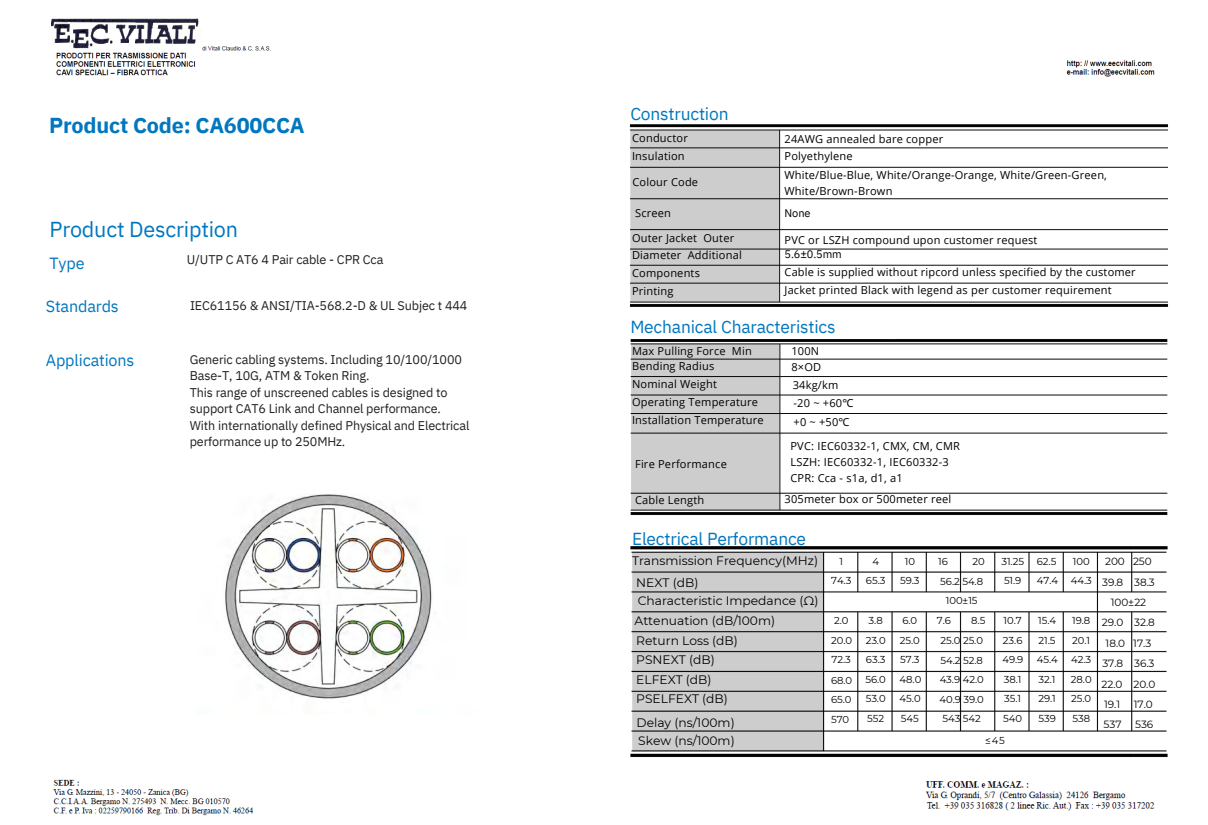
<style>
.page{position:relative;width:1208px;height:825px;background:#fff}
.page>*{position:absolute;margin:0;border:0;box-sizing:border-box;transform-origin:0 0}
.t1{font:700 21.6px "IBM Plex Sans";letter-spacing:-.01em;color:#0077be}
.t2{font:21.6px "IBM Plex Sans";letter-spacing:-.01em;color:#0077be}
.t3{font:17.4px "IBM Plex Sans";letter-spacing:-.01em;color:#0076be}
.t4{font:16.2px "IBM Plex Sans";letter-spacing:-.01em;color:#0077be}
.t5{font:16.2px "IBM Plex Sans";color:#0076be}
.t6{font:12.6px/16.5px "IBM Plex Sans";letter-spacing:-.01em;color:#231f20}
.t7{font:12.3px/19.5px "Montserrat";color:#000}
.t8{font:11px/18px "Open Sans";letter-spacing:.02em;color:#000}
.t9{font:11px "IBM Plex Sans";letter-spacing:-.01em;color:#000}
.t10{font:10.5px "Montserrat";color:#000}
.t11{font:10px/19.5px "Montserrat";letter-spacing:-.005em;color:#000;text-align:center}
.s1{font-family:"Noto Sans"}
</style>
<div class="page">
<img style="left:630px;top:124px;width:538px;height:183px">
<img style="left:630px;top:546px;width:538px;height:211px">
<img style="left:630px;top:339px;width:538px;height:176px">
<img style="left:225px;top:494px;width:207px;height:205px">
<img style="left:48px;top:18px;width:223px;height:58px">
<img style="left:1066px;top:60px;width:89px;height:17px">
<img style="left:53px;top:779px;width:201px;height:37px">
<img style="left:925px;top:781px;width:230px;height:30px">
<p class="t1" style="left:49px;top:111px;width:257px">Product Code: CA600CCA</p>
<p class="t2" style="left:49px;top:215px;width:190px">Product Description</p>
<h1 class="t5" style="left:49px;top:252px;width:37px">Type</h1>
<h2 class="t4" style="left:46px;top:295px;width:74px">Standards</h2>
<h3 class="t6" style="left:187px;top:251px;width:198px">U/UTP C AT6 4 Pair cable - CPR Cca</h3>
<h4 class="t6" style="left:190px;top:297px;width:279px">IEC61156 &amp; ANSI/TIA-568.2-D &amp; UL Subjec t 444</h4>
<h3 class="t4" style="left:46px;top:349px;width:90px">Applications</h3>
<p class="t6" style="left:190px;top:351px;width:281px">Generic cabling systems. Including 10/100/1000<br>Base-T, 10G, ATM &amp; Token Ring.<br>This range of unscreened cables is designed to support CAT6 Link and Channel performance.<br>With internationally defined Physical and Electrical performance up to 250MHz.</p>
<h4 class="t3" style="left:630px;top:103px;width:100px">Construction</h4>
<p class="t8" style="left:632px;top:128px;width:57px">Conductor<br>Insulation</p>
<h3 class="t8" style="left:632px;top:173px;width:67px">Colour Code</h3>
<p class="t8" style="left:635px;top:204px;width:37px">Screen</p>
<p class="t8" style="left:632px;top:229px;width:111px;line-height:17.2px">Outer Jacket Outer<br>Diameter Additional<br>Components</p>
<p class="t8" style="left:632px;top:282px;width:43px">Printing</p>
<p class="t8" style="left:784px;top:131px;width:160px;line-height:16.5px">24AWG annealed bare copper<br>Polyethylene</p>
<p class="t8" style="left:784px;top:166px;width:324px">White/Blue-Blue, White/Orange-Orange, White/Green-Green,</p>
<h5 class="t8" style="left:784px;top:182px;width:109px">White/Brown-Brown</h5>
<p class="t9" style="left:784px;top:206px;width:27px">None</p>
<p class="t8" style="left:784px;top:231px;width:254px">PVC or LSZH compound upon customer request</p>
<p class="t9" style="left:784px;top:247px;width:59px">5.6±0.5mm</p>
<p class="t8" style="left:784px;top:262px;width:353px;line-height:18.8px">Cable is supplied without ripcord unless specified by the customer<br>Jacket printed Black with legend as per customer requirement</p>
<h4 class="t3" style="left:630px;top:315px;width:207px">Mechanical Characteristics</h4>
<p class="t8" style="left:632px;top:343px;width:121px;line-height:15.8px">Max Pulling Force Min<br>Bending Radius</p>
<p class="t8" style="left:632px;top:374px;width:127px">Nominal Weight<br>Operating Temperature</p>
<p class="t8" style="left:632px;top:411px;width:133px">Installation Temperature</p>
<p class="t8" style="left:635px;top:455px;width:93px">Fire Performance</p>
<p class="t8" style="left:635px;top:491px;width:71px">Cable Length</p>
<p class="t8" style="left:791px;top:343px;width:31px;line-height:15.8px">100N<br>8×OD</p>
<p class="t8" style="left:792px;top:376px;width:47px">34kg/km</p>
<p class="t8" style="left:793px;top:394px;width:61px">-20 ~ +60<span class="s1">℃</span></p>
<p class="t8" style="left:793px;top:413px;width:58px">+0 ~ +50<span class="s1">℃</span></p>
<p class="t8" style="left:790px;top:437px;width:171px">PVC: IEC60332-1, CMX, CM, CMR</p>
<p class="t8" style="left:790px;top:452px;width:160px">LSZH: IEC60332-1, IEC60332-3</p>
<h3 class="t8" style="left:790px;top:468px;width:114px">CPR: Cca - s1a, d1, a1</h3>
<p class="t8" style="left:784px;top:490px;width:168px">305meter box or 500meter reel</p>
<h3 class="t3" style="left:632px;top:528px;width:176px">Electrical Performance</h3>
<h3 class="t7" style="left:632px;top:551px;width:188px">Transmission Frequency(MHz)</h3>
<p class="t7" style="left:636px;top:573px;width:64px">NEXT (dB)</p>
<p class="t7" style="left:634px;top:591px;width:185px">Characteristic Impedance (Ω)<br>Attenuation (dB/100m)</p>
<h5 class="t7" style="left:636px;top:631px;width:103px">Return Loss (dB)<br>PSNEXT (dB)<br>ELFEXT (dB)<br>PSELFEXT (dB)</h5>
<h5 class="t7" style="left:636px;top:713px;width:100px">Delay (ns/100m)</h5>
<p class="t7" style="left:638px;top:731px;width:98px">Skew (ns/100m)</p>
<p class="t11" style="left:831px;top:552px;width:22px">1<br>74.3</p>
<p class="t11" style="left:831px;top:611px;width:23px">2.0<br>20.0<br>72.3</p>
<h4 class="t11" style="left:831px;top:671px;width:23px;text-align:justify">68.0<br>65.0<br>570</h4>
<p class="t11" style="left:866px;top:552px;width:21px">4<br>65.3</p>
<p class="t11" style="left:865px;top:611px;width:22px">3.8<br>23.0<br>63.3<br>56.0<br>53.0<br>552</p>
<h4 class="t11" style="left:900px;top:552px;width:21px">10<br>59.3</h4>
<h4 class="t11" style="left:899px;top:611px;width:23px;text-align:left">6.0<br>25.0<br>57.3<br>48.0<br>45.0<br>545</h4>
<h4 class="t11" style="left:938px;top:552px;width:11px">16</h4>
<h4 class="t11" style="left:972px;top:552px;width:14px">20</h4>
<p class="t11" style="left:940px;top:571px;width:44px">56.2 54.8<br>100±15</p>
<p class="t11" style="left:937px;top:611px;width:16px">7.6</p>
<p class="t11" style="left:971px;top:611px;width:16px">8.5</p>
<h4 class="t11" style="left:939px;top:631px;width:46px">25.0 25.0<br>54.2 52.8<br>43.9 42.0<br>40.9 39.0<br>543 542</h4>
<p class="t11" style="left:1001px;top:552px;width:24px;text-align:left">31.25<br>51.9</p>
<p class="t11" style="left:1002px;top:611px;width:22px;text-align:left">10.7<br>23.6<br>49.9<br>38.1<br>35.1<br>540</p>
<p class="t11" style="left:985px;top:730px;width:21px">≤45</p>
<p class="t11" style="left:1036px;top:552px;width:23px;text-align:left">62.5<br>47.4</p>
<p class="t11" style="left:1071px;top:552px;width:22px;text-align:left">100<br>44.3</p>
<p class="t11" style="left:1071px;top:611px;width:22px;text-align:left">19.8<br>20.1<br>42.3<br>28.0<br>25.0<br>538</p>
<p class="t11" style="left:1036px;top:611px;width:22px;text-align:left">15.4<br>21.5<br>45.4<br>32.1<br>29.1<br>539</p>
<p class="t10" style="left:1105px;top:555px;width:48px">200 250</p>
<p class="t10" style="left:1102px;top:576px;width:54px">39.8 38.3</p>
<p class="t10" style="left:1110px;top:596px;width:37px">100±22</p>
<p class="t10" style="left:1102px;top:616px;width:54px">29.0 32.8</p>
<p class="t10" style="left:1105px;top:637px;width:47px">18.0 17.3</p>
<p class="t10" style="left:1102px;top:657px;width:54px">37.8 36.3</p>
<p class="t10" style="left:1101px;top:677px;width:55px">22.0 20.0</p>
<p class="t10" style="left:1104px;top:698px;width:18px">19.1</p>
<p class="t10" style="left:1133px;top:698px;width:21px">17.0</p>
<p class="t10" style="left:1103px;top:718px;width:19px">537</p>
<p class="t10" style="left:1135px;top:718px;width:20px">536</p>
</div>
